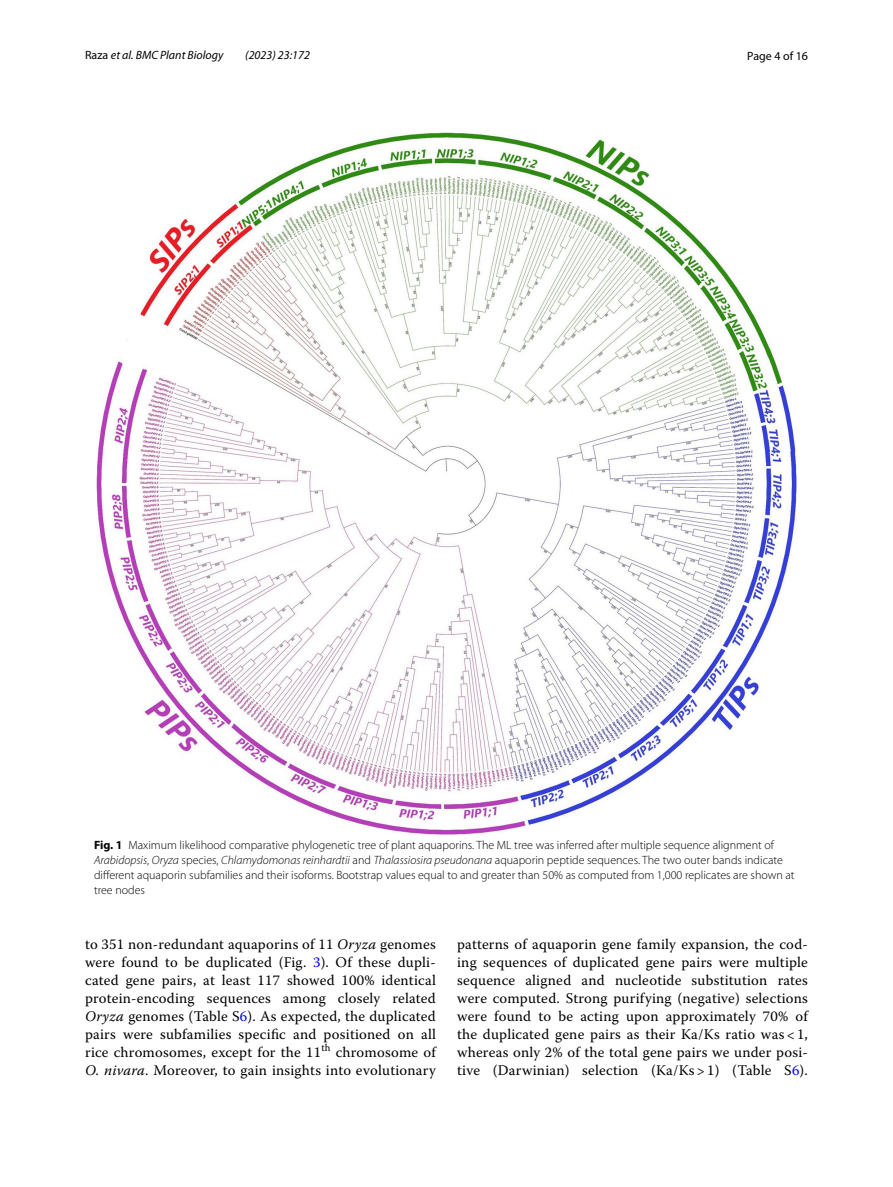
<style>
.page{position:relative;width:893px;height:1187px;background:#fff}
.page>*{position:absolute;margin:0;border:0;box-sizing:border-box;transform-origin:0 0}
.t1{font:14.7px/18px "Warnock Pro";letter-spacing:.015em;color:#000;text-align:justify}
.t2{font:300 12px/15px "Myriad Pro";color:#000}
.t3{font:italic 12px "Myriad Pro";color:#000}
.t4{font:12px "Myriad Pro";color:#000}
.s1{font-style:normal}
.s2{font-weight:700}
.s3{font-style:italic}
.s4{color:#00f}
</style>
<div class="page">
<img style="left:96px;top:133px;width:701px;height:701px">
<p class="t3" style="left:85px;top:48px;width:140px"><span class="s1">Raza</span> et al. BMC Plant Biology</p>
<p class="t3" style="left:245px;top:48px;width:66px">(2023) 23:172</p>
<p class="t4" style="left:747px;top:48px;width:62px">Page 4 of 16</p>
<p class="t2" style="left:94px;top:837px;width:702px"><span class="s2">Fig. 1</span> Maximum likelihood comparative phylogenetic tree of plant aquaporins. The ML tree was inferred after multiple sequence alignment of <span class="s3">Arabidopsis</span>, <span class="s3">Oryza</span> species, <span class="s3">Chlamydomonas reinhardtii</span> and <span class="s3">Thalassiosira pseudonana</span> aquaporin peptide sequences. The two outer bands indicate different aquaporin subfamilies and their isoforms. Bootstrap values equal to and greater than 50% as computed from 1,000 replicates are shown at tree nodes</p>
<p class="t1" style="left:85px;top:935px;width:352px">to 351 non-redundant aquaporins of 11 <span class="s3">Oryza</span> genomes were found to be duplicated (Fig. <span class="s4">3</span>). Of these dupli&shy;cated gene pairs, at least 117 showed 100% identical protein-encoding sequences among closely related <span class="s3">Oryza</span> genomes (Table S<span class="s4">6</span>). As expected, the duplicated pairs were subfamilies specific and positioned on all rice chromosomes, except for the 11<sup>th</sup> chromosome of <span class="s3">O. nivara</span>. Moreover, to gain insights into evolutionary</p>
<p class="t1" style="left:457px;top:935px;width:352px">patterns of aquaporin gene family expansion, the cod&shy;ing sequences of duplicated gene pairs were multiple sequence aligned and nucleotide substitution rates were computed. Strong purifying (negative) selections were found to be acting upon approximately 70% of the duplicated gene pairs as their Ka/Ks ratio was &lt; 1, whereas only 2% of the total gene pairs we under posi&shy;tive (Darwinian) selection (Ka/Ks &gt; 1) (Table S<span class="s4">6</span>).</p>
</div>
